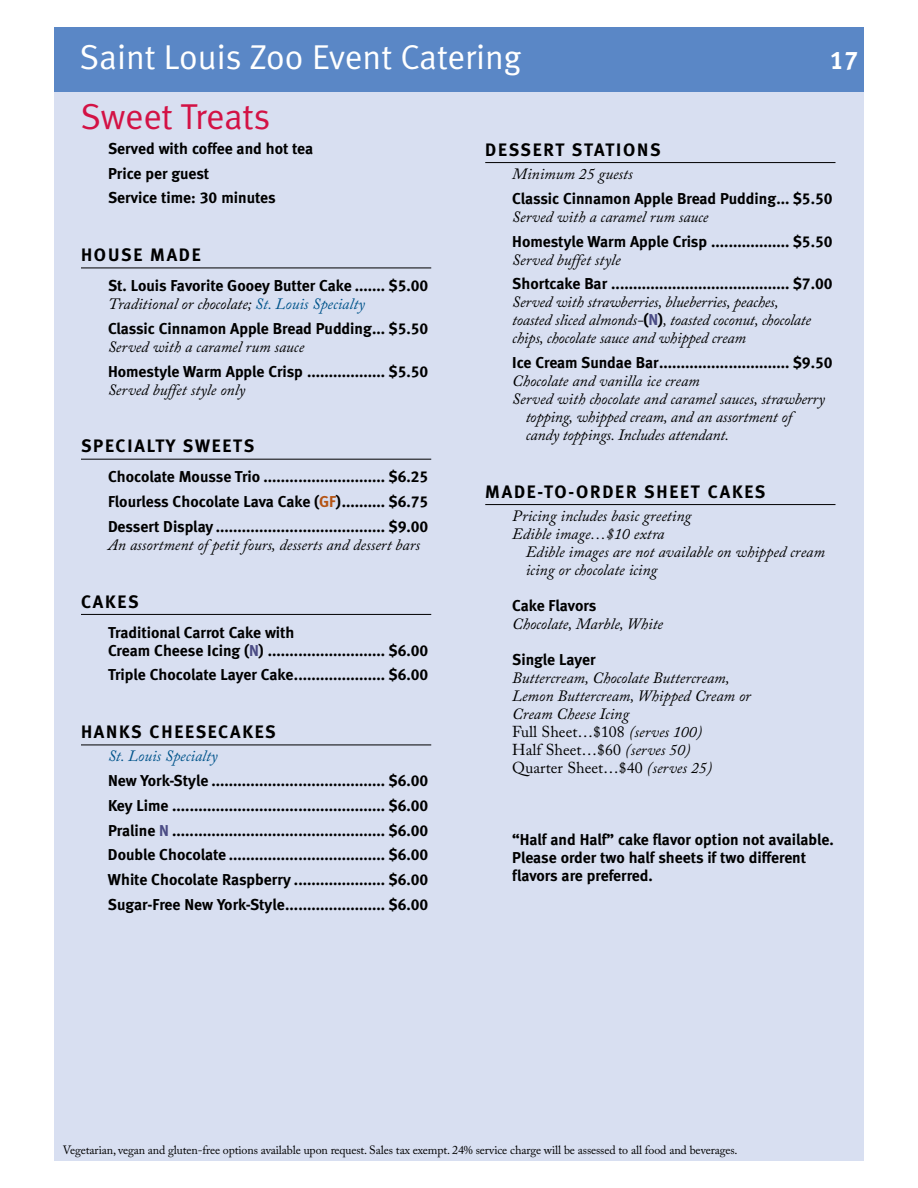
<style>
.page{position:relative;width:918px;height:1188px;background:#fff}
.page>*{position:absolute;margin:0;border:0;box-sizing:border-box;transform-origin:0 0}
.t1{font:36px "Meta Normal LF";letter-spacing:-.005em;color:#d31245}
.t2{font:34.5px "Meta Normal LF";color:#fff}
.t3{font:25.5px "Meta Bold LF";color:#fff}
.t4{font:18px "Meta Bold LF";letter-spacing:.1em;color:#000}
.t5{font:15.75px/24.8px "Meta Bold LF";color:#000}
.t6{font:italic 15.75px/18px "Adobe Caslon Pro";color:#000}
.t7{font:italic 15.75px "Adobe Caslon Pro";color:#00548b}
.t8{font:12px "Adobe Caslon Pro";letter-spacing:-.01em;color:#000}
.s1{color:#00548b}
.s2{color:#b55414}
.s3{color:#4b4c85}
.s4{font-family:"Meta Bold LF";font-style:normal}
.s5{font-family:"Meta Bold LF";font-style:normal;color:#4b4c85}
.s6{font-style:normal}
</style>
<div class="page">
<div style="left:54px;top:37px;width:810px;height:1124px;background:#d8dff1"></div>
<div style="left:54px;top:27px;width:810px;height:64px;background:#5a87c6"></div>
<hr style="left:81px;top:268px;width:350px;height:1px;background:#000">
<hr style="left:81px;top:459px;width:350px;height:1px;background:#000">
<hr style="left:81px;top:614px;width:350px;height:1px;background:#000">
<hr style="left:81px;top:745px;width:350px;height:1px;background:#000">
<hr style="left:485px;top:162px;width:351px;height:1px;background:#000">
<hr style="left:485px;top:504px;width:351px;height:1px;background:#000">
<h2 class="t2" style="left:80px;top:37px;width:443px">Saint Louis Zoo Event Catering</h2>
<h3 class="t3" style="left:830px;top:45px;width:30px">17</h3>
<h1 class="t1" style="left:81px;top:96px;width:191px">Sweet Treats</h1>
<p class="t5" style="left:108px;top:136px;width:207px">Served with coffee and hot tea<br>Price per guest<br>Service time: 30 minutes</p>
<p class="t4" style="left:81px;top:244px;width:121px">HOUSE MADE</p>
<p class="t5" style="left:108px;top:273px;width:322px">St. Louis Favorite Gooey Butter Cake ....... $5.00</p>
<p class="t6" style="left:108px;top:295px;width:258px">Traditional or chocolate; <span class="s1">St. Louis Specialty</span></p>
<p class="t5" style="left:108px;top:316px;width:322px">Classic Cinnamon Apple Bread Pudding... $5.50</p>
<p class="t6" style="left:108px;top:338px;width:198px">Served with a caramel rum sauce</p>
<p class="t5" style="left:108px;top:359px;width:322px">Homestyle Warm Apple Crisp .................. $5.50</p>
<p class="t6" style="left:108px;top:380px;width:139px">Served buffet style only</p>
<p class="t4" style="left:81px;top:435px;width:175px">SPECIALTY SWEETS</p>
<p class="t5" style="left:108px;top:464px;width:322px;text-align:justify">Chocolate Mousse Trio ............................ $6.25<br>Flourless Chocolate Lava Cake (<span class="s2">GF</span>).......... $6.75<br>Dessert Display ....................................... $9.00</p>
<p class="t6" style="left:108px;top:536px;width:313px">An assortment of petit fours, desserts and dessert bars</p>
<p class="t4" style="left:81px;top:591px;width:59px">CAKES</p>
<p class="t5" style="left:108px;top:623px;width:322px;line-height:18px">Traditional Carrot Cake with<br>Cream Cheese Icing (<span class="s3">N</span>) ........................... $6.00</p>
<p class="t5" style="left:108px;top:662px;width:322px">Triple Chocolate Layer Cake..................... $6.00</p>
<p class="t4" style="left:81px;top:721px;width:196px">HANKS CHEESECAKES</p>
<p class="t7" style="left:108px;top:747px;width:111px">St. Louis Specialty</p>
<p class="t5" style="left:108px;top:768px;width:322px;text-align:justify">New York-Style ........................................ $6.00<br>Key Lime ................................................. $6.00<br>Praline <span class="s3">N</span> ................................................. $6.00<br>Double Chocolate .................................... $6.00<br>White Chocolate Raspberry ..................... $6.00<br>Sugar-Free New York-Style....................... $6.00</p>
<p class="t4" style="left:485px;top:139px;width:177px">DESSERT STATIONS</p>
<p class="t6" style="left:512px;top:165px;width:122px">Minimum 25 guests</p>
<p class="t5" style="left:512px;top:186px;width:322px">Classic Cinnamon Apple Bread Pudding... $5.50</p>
<p class="t6" style="left:512px;top:207px;width:198px">Served with a caramel rum sauce</p>
<p class="t5" style="left:512px;top:229px;width:322px">Homestyle Warm Apple Crisp .................. $5.50</p>
<p class="t6" style="left:512px;top:250px;width:110px">Served buffet style</p>
<p class="t5" style="left:512px;top:271px;width:322px">Shortcake Bar ......................................... $7.00</p>
<p class="t6" style="left:512px;top:293px;width:300px">Served with strawberries, blueberries, peaches, toasted sliced almonds-<span class="s4">(</span><span class="s5">N</span><span class="s4">)</span>, toasted coconut, chocolate chips, chocolate sauce and whipped cream</p>
<p class="t5" style="left:512px;top:350px;width:322px">Ice Cream Sundae Bar.............................. $9.50</p>
<p class="t6" style="left:512px;top:372px;width:189px">Chocolate and vanilla ice cream</p>
<p class="t6" style="left:512px;top:390px;width:314px">Served with chocolate and caramel sauces, strawberry</p>
<p class="t6" style="left:526px;top:408px;width:268px">topping, whipped cream, and an assortment of</p>
<p class="t6" style="left:526px;top:426px;width:205px">candy toppings. Includes attendant.</p>
<p class="t4" style="left:485px;top:481px;width:282px">MADE-TO-ORDER SHEET CAKES</p>
<p class="t6" style="left:512px;top:507px;width:181px">Pricing includes basic greeting<br>Edible image…$10 extra</p>
<p class="t6" style="left:526px;top:543px;width:301px">Edible images are not available on whipped cream icing or chocolate icing</p>
<p class="t5" style="left:512px;top:593px;width:86px">Cake Flavors</p>
<p class="t6" style="left:512px;top:615px;width:152px">Chocolate, Marble, White</p>
<p class="t5" style="left:512px;top:647px;width:85px">Single Layer</p>
<p class="t6" style="left:512px;top:669px;width:240px">Buttercream, Chocolate Buttercream,<br>Lemon Buttercream, Whipped Cream or<br>Cream Cheese Icing<br><span class="s6">Full Sheet…$108</span> (serves 100)<br><span class="s6">Half Sheet…$60</span> (serves 50)<br><span class="s6">Quarter Sheet…$40</span> (serves 25)</p>
<p class="t5" style="left:512px;top:830px;width:323px;line-height:18px">“Half and Half” cake flavor option not available.<br>Please order two half sheets if two different flavors are preferred.</p>
<p class="t8" style="left:63px;top:1142px;width:676px">Vegetarian, vegan and gluten-free options available upon request. Sales tax exempt. 24% service charge will be assessed to all food and beverages.</p>
</div>
